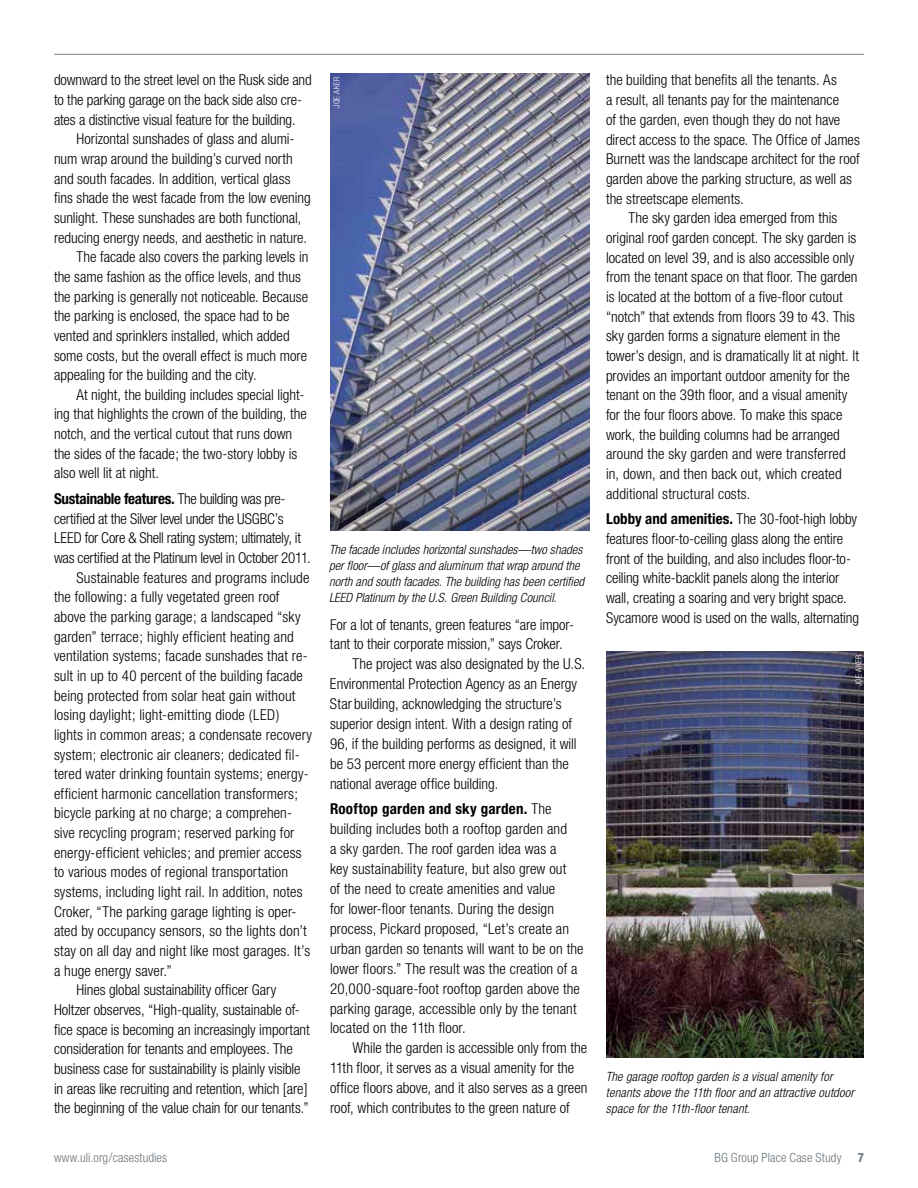
<style>
.page{position:relative;width:918px;height:1188px;background:#fff}
.page>*{position:absolute;margin:0;border:0;box-sizing:border-box;transform-origin:0 0}
.t1{font:300 condensed 15px/19.6px "Helvetica Neue";color:#000}
.t2{font:300 condensed 15px "Helvetica Neue";letter-spacing:-.02em;color:#000}
.t3{font:700 condensed 15px "Helvetica Neue";letter-spacing:-.02em;color:#000}
.t4{font:italic 300 condensed 12.75px/15.8px "Helvetica Neue";letter-spacing:.005em;color:#000}
.t5{font:300 condensed 12.75px "Helvetica Neue";letter-spacing:.01em;color:#6a747b}
.t6{font:700 condensed 12.75px "Helvetica Neue";color:#6a747b}
.t7{font:300 condensed 8.25px "Helvetica Neue";letter-spacing:.045em;color:#fff}
.s1{font-weight:300}
.s2{font-weight:700}
</style>
<div class="page">
<hr style="left:54px;top:54px;width:810px;height:1px;background:#949ca1">
<img style="left:330px;top:74px;width:260px;height:457px">
<img style="left:606px;top:652px;width:258px;height:405px">
<p class="t1" style="left:54px;top:70px;width:259px">downward to the street level on the Rusk side and to the parking garage on the back side also cre&shy;ates a distinctive visual feature for the building.</p>
<p class="t1" style="left:76px;top:129px;width:220px">Horizontal sunshades of glass and alumi-</p>
<p class="t1" style="left:54px;top:149px;width:240px">num wrap around the building’s curved north</p>
<p class="t1" style="left:54px;top:168px;width:238px">and south facades. In addition, vertical glass</p>
<p class="t1" style="left:54px;top:188px;width:258px">fins shade the west facade from the low evening</p>
<p class="t1" style="left:54px;top:208px;width:249px">sunlight. These sunshades are both functional,</p>
<p class="t1" style="left:54px;top:227px;width:255px">reducing energy needs, and aesthetic in nature.</p>
<p class="t1" style="left:76px;top:247px;width:233px">The facade also covers the parking levels in</p>
<p class="t1" style="left:54px;top:267px;width:248px">the same fashion as the office levels, and thus</p>
<p class="t1" style="left:54px;top:286px;width:256px">the parking is generally not noticeable. Because</p>
<p class="t1" style="left:54px;top:306px;width:237px">the parking is enclosed, the space had to be</p>
<p class="t1" style="left:54px;top:326px;width:237px">vented and sprinklers installed, which added</p>
<p class="t1" style="left:54px;top:345px;width:255px">some costs, but the overall effect is much more</p>
<p class="t1" style="left:54px;top:365px;width:204px">appealing for the building and the city.</p>
<p class="t1" style="left:76px;top:385px;width:229px">At night, the building includes special light-</p>
<p class="t1" style="left:54px;top:404px;width:254px">ing that highlights the crown of the building, the</p>
<p class="t1" style="left:54px;top:424px;width:240px">notch, and the vertical cutout that runs down</p>
<p class="t1" style="left:54px;top:444px;width:245px">the sides of the facade; the two-story lobby is</p>
<p class="t1" style="left:54px;top:463px;width:107px">also well lit at night.</p>
<p class="t3" style="left:54px;top:490px;width:231px">Sustainable features. <span class="s1">The building was pre-</span></p>
<p class="t2" style="left:54px;top:510px;width:231px">certified at the Silver level under the USGBC’s</p>
<p class="t2" style="left:54px;top:529px;width:249px">LEED for Core &amp; Shell rating system; ultimately, it</p>
<p class="t2" style="left:54px;top:549px;width:258px">was certified at the Platinum level in October 2011.</p>
<p class="t1" style="left:76px;top:567px;width:235px">Sustainable features and programs include</p>
<p class="t1" style="left:54px;top:587px;width:227px">the following: a fully vegetated green roof</p>
<p class="t1" style="left:54px;top:607px;width:248px">above the parking garage; a landscaped “sky</p>
<p class="t1" style="left:54px;top:626px;width:241px">garden” terrace; highly efficient heating and</p>
<p class="t1" style="left:54px;top:646px;width:255px">ventilation systems; facade sunshades that re-</p>
<p class="t1" style="left:54px;top:666px;width:250px">sult in up to 40 percent of the building facade</p>
<p class="t1" style="left:54px;top:685px;width:243px">being protected from solar heat gain without</p>
<p class="t1" style="left:54px;top:705px;width:227px">losing daylight; light-emitting diode (LED)</p>
<p class="t1" style="left:54px;top:725px;width:260px">lights in common areas; a condensate recovery</p>
<p class="t1" style="left:54px;top:744px;width:247px">system; electronic air cleaners; dedicated fil-</p>
<p class="t1" style="left:54px;top:764px;width:256px">tered water drinking fountain systems; energy-</p>
<p class="t1" style="left:54px;top:784px;width:246px">efficient harmonic cancellation transformers;</p>
<p class="t1" style="left:54px;top:803px;width:240px">bicycle parking at no charge; a comprehen-</p>
<p class="t1" style="left:54px;top:823px;width:242px">sive recycling program; reserved parking for</p>
<p class="t1" style="left:54px;top:843px;width:249px">energy-efficient vehicles; and premier access</p>
<p class="t1" style="left:54px;top:862px;width:236px">to various modes of regional transportation</p>
<p class="t1" style="left:54px;top:882px;width:250px">systems, including light rail. In addition, notes</p>
<p class="t1" style="left:54px;top:901px;width:244px">Croker, “The parking garage lighting is oper-</p>
<p class="t1" style="left:54px;top:921px;width:254px">ated by occupancy sensors, so the lights don’t</p>
<p class="t1" style="left:54px;top:941px;width:258px">stay on all day and night like most garages. It’s</p>
<p class="t1" style="left:54px;top:960px;width:119px">a huge energy saver.”</p>
<p class="t1" style="left:76px;top:980px;width:201px">Hines global sustainability officer Gary</p>
<p class="t1" style="left:54px;top:1000px;width:247px">Holtzer observes, “High-quality, sustainable of-</p>
<p class="t1" style="left:54px;top:1019px;width:257px">fice space is becoming an increasingly important</p>
<p class="t1" style="left:54px;top:1039px;width:240px">consideration for tenants and employees. The</p>
<p class="t1" style="left:54px;top:1059px;width:248px">business case for sustainability is plainly visible</p>
<p class="t1" style="left:54px;top:1078px;width:255px">in areas like recruiting and retention, which [are]</p>
<p class="t1" style="left:54px;top:1098px;width:256px">the beginning of the value chain for our tenants.”</p>
<p class="t7" style="left:332px;top:108px;width:33px;rotate:-90deg">JOE AKER</p>
<p class="t4" style="left:329px;top:542px;width:257px">The facade includes horizontal sunshades—two shades per floor—of glass and aluminum that wrap around the north and south facades. The building has been certified LEED Platinum by the U.S. Green Building Council.</p>
<p class="t1" style="left:330px;top:614px;width:246px">For a lot of tenants, green features “are impor-</p>
<p class="t1" style="left:330px;top:634px;width:234px">tant to their corporate mission,” says Croker.</p>
<p class="t1" style="left:352px;top:654px;width:234px">The project was also designated by the U.S.</p>
<p class="t1" style="left:330px;top:674px;width:249px">Environmental Protection Agency as an Energy</p>
<p class="t1" style="left:330px;top:694px;width:233px">Star building, acknowledging the structure’s</p>
<p class="t1" style="left:330px;top:714px;width:244px">superior design intent. With a design rating of</p>
<p class="t1" style="left:330px;top:734px;width:248px">96, if the building performs as designed, it will</p>
<p class="t1" style="left:330px;top:753px;width:240px">be 53 percent more energy efficient than the</p>
<p class="t1" style="left:330px;top:773px;width:170px">national average office building.</p>
<p class="t1" style="left:330px;top:799px;width:255px"><span class="s2">Rooftop garden and sky garden.</span> The building includes both a rooftop garden and<br>a sky garden. The roof garden idea was a<br>key sustainability feature, but also grew out<br>of the need to create amenities and value<br>for lower-floor tenants. During the design process, Pickard proposed, “Let’s create an urban garden so tenants will want to be on the lower floors.” The result was the creation of a 20,000-square-foot rooftop garden above the parking garage, accessible only by the tenant located on the 11th floor.</p>
<p class="t1" style="left:330px;top:1038px;width:259px;text-indent:22px">While the garden is accessible only from the 11th floor, it serves as a visual amenity for the office floors above, and it also serves as a green roof, which contributes to the green nature of</p>
<p class="t1" style="left:606px;top:70px;width:255px">the building that benefits all the tenants. As<br>a result, all tenants pay for the maintenance<br>of the garden, even though they do not have direct access to the space. The Office of James Burnett was the landscape architect for the roof garden above the parking structure, as well as the streetscape elements.</p>
<p class="t1" style="left:606px;top:208px;width:255px;text-indent:22px">The sky garden idea emerged from this original roof garden concept. The sky garden is located on level 39, and is also accessible only from the tenant space on that floor. The garden is located at the bottom of a five-floor cutout “notch” that extends from floors 39 to 43. This sky garden forms a signature element in the tower’s design, and is dramatically lit at night. It provides an important outdoor amenity for the tenant on the 39th floor, and a visual amenity for the four floors above. To make this space work, the building columns had be arranged around the sky garden and were transferred in, down, and then back out, which created additional structural costs.</p>
<p class="t1" style="left:606px;top:509px;width:255px"><span class="s2">Lobby and amenities.</span> The 30-foot-high lobby features floor-to-ceiling glass along the entire front of the building, and also includes floor-to&shy;ceiling white-backlit panels along the interior wall, creating a soaring and very bright space.<br>Sycamore wood is used on the walls, alternating</p>
<p class="t7" style="left:854px;top:686px;width:33px;rotate:-90deg">JOE AKER</p>
<p class="t4" style="left:606px;top:1069px;width:250px">The garage rooftop garden is a visual amenity for tenants above the 11th floor and an attractive outdoor space for the 11th-floor tenant.</p>
<p class="t5" style="left:54px;top:1150px;width:115px">www.uli.org/casestudies</p>
<p class="t5" style="left:714px;top:1150px;width:129px">BG Group Place Case Study</p>
<p class="t6" style="left:858px;top:1150px;width:8px">7</p>
</div>
